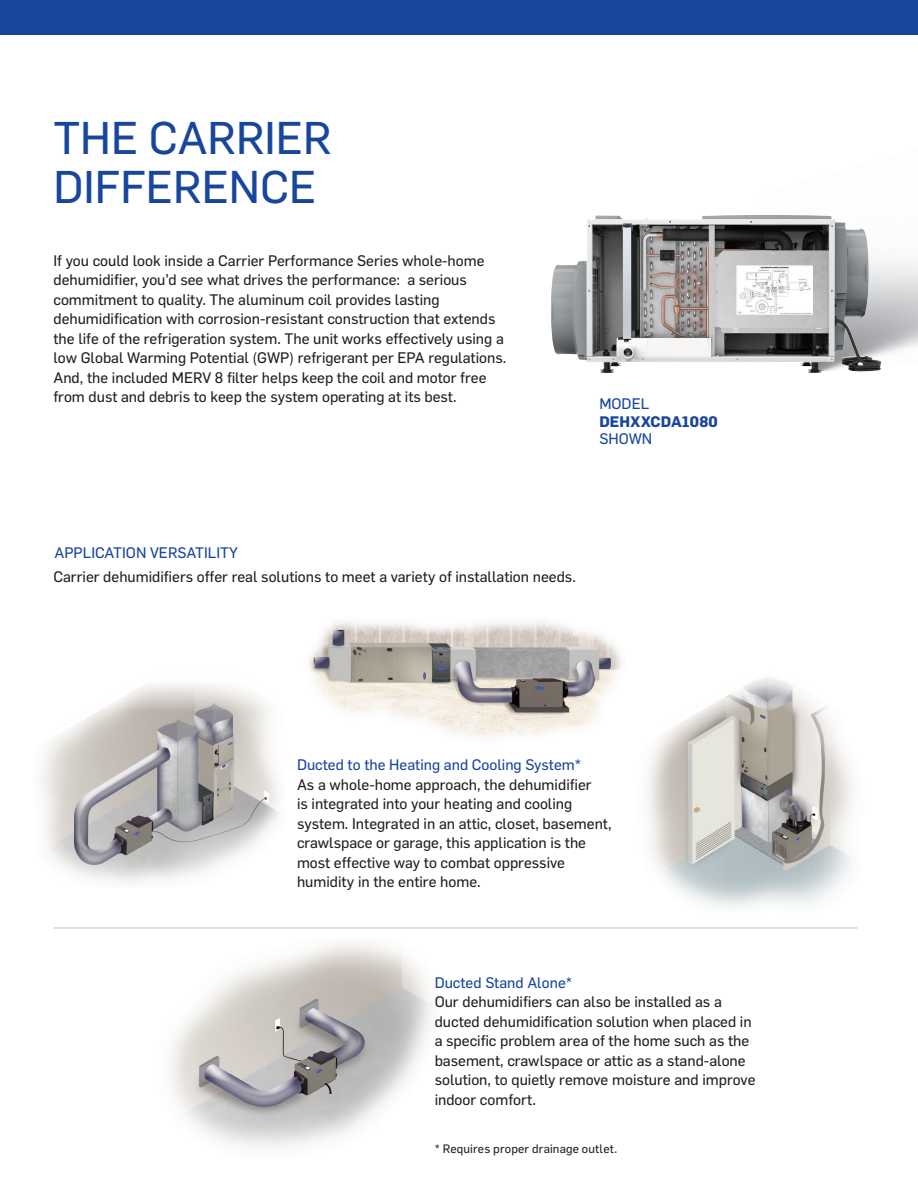
<style>
.page{position:relative;width:918px;height:1188px;background:#fff}
.page>*{position:absolute;margin:0;border:0;box-sizing:border-box;transform-origin:0 0}
.t1{font:45px/49.5px "Flama Basic";color:#18469d}
.t2{font:15px/19.5px "Flama Basic";color:#231f20}
.t3{font:15px "Flama Basic";color:#18469d}
.t4{font:700 15px/16.4px "Flama";letter-spacing:.005em;color:#18469d}
.t5{font:12px "Flama Basic";letter-spacing:.015em;color:#231f20}
.s1{font-family:"Flama Basic";font-weight:400}
</style>
<div class="page">
<img style="left:171px;top:943px;width:260px;height:204px">
<div style="left:0;top:0;width:918px;height:35px;background:#18469d"></div>
<hr style="left:53px;top:928px;width:805px;height:1px;background:#bac2d0">
<img style="left:41px;top:684px;width:239px;height:199px">
<img style="left:551px;top:215px;width:331px;height:158px">
<img style="left:309px;top:621px;width:313px;height:118px">
<img style="left:648px;top:677px;width:205px;height:230px">
<p class="t1" style="left:53px;top:110px;width:280px">THE CARRIER<br>DIFFERENCE</p>
<p class="t2" style="left:53px;top:250px;width:454px">If you could look inside a Carrier Performance Series whole-home dehumidifier, you’d see what drives the performance: a serious commitment to quality. The aluminum coil provides lasting dehumidification with corrosion-resistant construction that extends the life of the refrigeration system. The unit works effectively using a low Global Warming Potential (GWP) refrigerant per EPA regulations.<br>And, the included MERV 8 filter helps keep the coil and motor free from dust and debris to keep the system operating at its best.</p>
<p class="t3" style="left:599px;top:393px;width:51px">MODEL</p>
<p class="t4" style="left:599px;top:413px;width:120px">DEHXXCDA1080<br><span class="s1">SHOWN</span></p>
<p class="t3" style="left:55px;top:542px;width:185px">APPLICATION VERSATILITY</p>
<p class="t2" style="left:53px;top:566px;width:524px">Carrier dehumidifiers offer real solutions to meet a variety of installation needs.</p>
<p class="t3" style="left:297px;top:755px;width:286px">Ducted to the Heating and Cooling System*</p>
<p class="t2" style="left:297px;top:774px;width:316px">As a whole-home approach, the dehumidifier<br>is integrated into your heating and cooling system. Integrated in an attic, closet, basement, crawlspace or garage, this application is the most effective way to combat oppressive humidity in the entire home.</p>
<p class="t3" style="left:435px;top:972px;width:139px">Ducted Stand Alone*</p>
<p class="t2" style="left:435px;top:991px;width:322px">Our dehumidifiers can also be installed as a ducted dehumidification solution when placed in a specific problem area of the home such as the basement, crawlspace or attic as a stand-alone solution, to quietly remove moisture and improve indoor comfort.</p>
<p class="t5" style="left:435px;top:1141px;width:184px">* Requires proper drainage outlet.</p>
</div>
